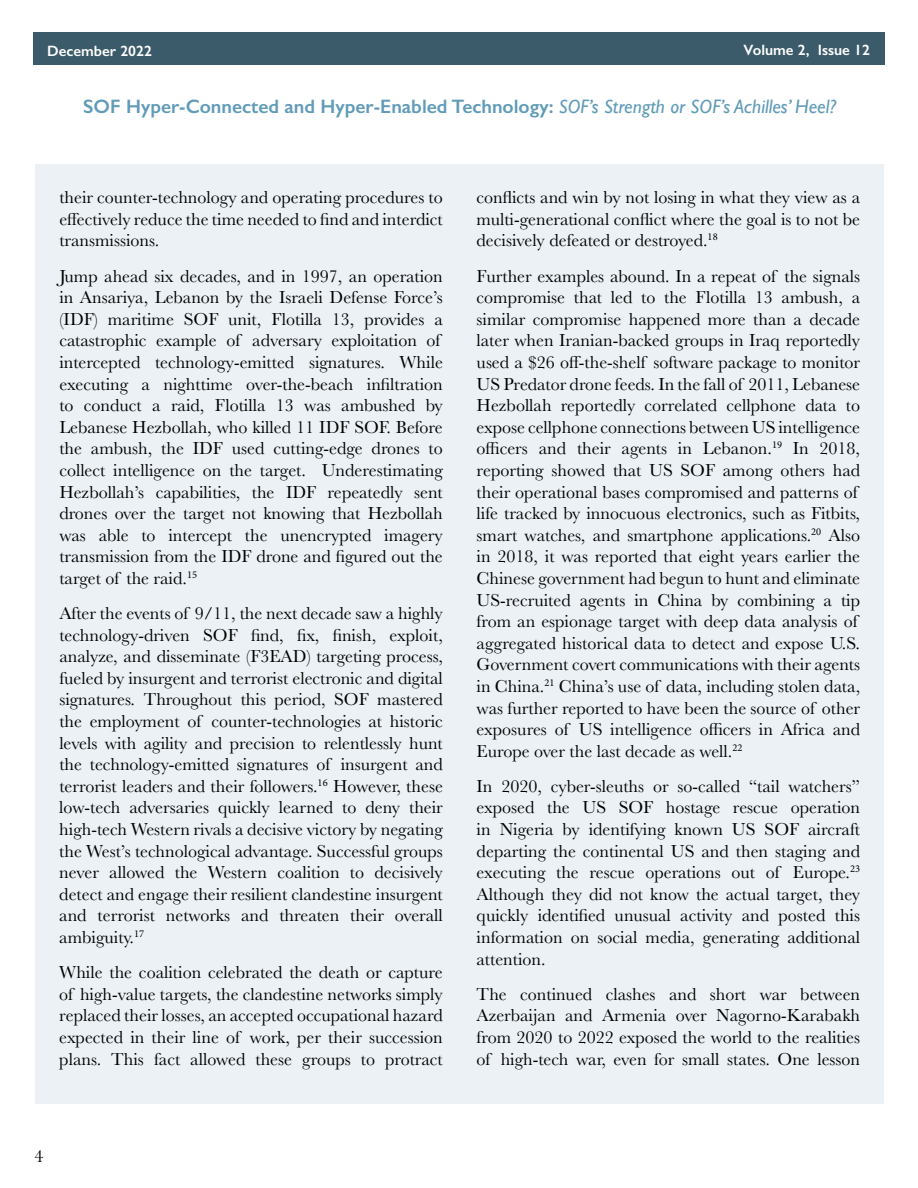
<style>
.page{position:relative;width:918px;height:1188px;background:#fff}
.page>*{position:absolute;margin:0;border:0;box-sizing:border-box;transform-origin:0 0}
.t1{font:600 19.5px "Gill Sans";color:#609bb8}
.t2{font:18px/21.6px "Baskerville";color:#000;text-align:justify}
.t3{font:600 15px "Gill Sans";color:#fff}
.s1{font-weight:400;font-style:italic}
</style>
<div class="page">
<div style="left:34px;top:33px;width:851px;height:32px;background:#3c5b6a"></div>
<div style="left:35px;top:164px;width:849px;height:940px;background:#ebf1f5"></div>
<p class="t3" style="left:47px;top:42px;width:106px">December 2022</p>
<p class="t3" style="left:744px;top:41px;width:128px">Volume 2, Issue 12</p>
<p class="t1" style="left:83px;top:95px;width:755px">SOF Hyper-Connected and Hyper-Enabled Technology: <span class="s1">SOF’s Strength or SOF’s Achilles’ Heel?</span></p>
<p class="t2" style="left:59px;top:187px;width:385px">their counter-technology and operating procedures to effectively reduce the time needed to find and interdict transmissions.</p>
<p class="t2" style="left:59px;top:265px;width:385px;text-align:left">Jump ahead six decades, and in 1997, an operation in Ansariya, Lebanon by the Israeli Defense Force’s (IDF) maritime SOF unit, Flotilla 13, provides a catastrophic example of adversary exploitation of intercepted technology-emitted signatures. While executing a nighttime over-the-beach infiltration to conduct a raid, Flotilla 13 was ambushed by Lebanese Hezbollah, who killed 11 IDF SOF. Before the ambush, the IDF used cutting-edge drones to collect intelligence on the target. Underestimating Hezbollah’s capabilities, the IDF repeatedly sent drones over the target not knowing that Hezbollah was able to intercept the unencrypted imagery transmission from the IDF drone and figured out the target of the raid.<sup>15</sup></p>
<p class="t2" style="left:59px;top:603px;width:385px">After the events of 9/11, the next decade saw a highly technology-driven SOF find, fix, finish, exploit, analyze, and disseminate (F3EAD) targeting process, fueled by insurgent and terrorist electronic and digital signatures. Throughout this period, SOF mastered the employment of counter-technologies at historic levels with agility and precision to relentlessly hunt the technology-emitted signatures of insurgent and terrorist leaders and their followers.<sup>16</sup> However, these low-tech adversaries quickly learned to deny their high-tech Western rivals a decisive victory by negating the West’s technological advantage. Successful groups never allowed the Western coalition to decisively detect and engage their resilient clandestine insurgent and terrorist networks and threaten their overall ambiguity.<sup>17</sup></p>
<p class="t2" style="left:59px;top:962px;width:385px">While the coalition celebrated the death or capture of high-value targets, the clandestine networks simply replaced their losses, an accepted occupational hazard expected in their line of work, per their succession plans. This fact allowed these groups to protract</p>
<p class="t2" style="left:34px;top:1145px;width:10px">4</p>
<p class="t2" style="left:477px;top:187px;width:385px">conflicts and win by not losing in what they view as a multi-generational conflict where the goal is to not be decisively defeated or destroyed.<sup>18</sup></p>
<p class="t2" style="left:477px;top:265px;width:385px;text-align:left">Further examples abound. In a repeat of the signals compromise that led to the Flotilla 13 ambush, a similar compromise happened more than a decade later when Iranian-backed groups in Iraq reportedly used a $26 off-the-shelf software package to monitor US Predator drone feeds. In the fall of 2011, Lebanese Hezbollah reportedly correlated cellphone data to expose cellphone connections between US intelligence officers and their agents in Lebanon.<sup>19</sup> In 2018, reporting showed that US SOF among others had their operational bases compromised and patterns of life tracked by innocuous electronics, such as Fitbits, smart watches, and smartphone applications.<sup>20</sup> Also in 2018, it was reported that eight years earlier the Chinese government had begun to hunt and eliminate US-recruited agents in China by combining a tip from an espionage target with deep data analysis of aggregated historical data to detect and expose U.S.<br>Government covert communications with their agents in China.<sup>21</sup> China’s use of data, including stolen data, was further reported to have been the source of other exposures of US intelligence officers in Africa and Europe over the last decade as well.<sup>22</sup></p>
<p class="t2" style="left:477px;top:775px;width:385px">In 2020, cyber-sleuths or so-called “tail watchers” exposed the US SOF hostage rescue operation in Nigeria by identifying known US SOF aircraft departing the continental US and then staging and executing the rescue operations out of Europe.<sup>23<br></sup>Although they did not know the actual target, they quickly identified unusual activity and posted this information on social media, generating additional attention.</p>
<p class="t2" style="left:477px;top:983px;width:385px">The continued clashes and short war between Azerbaijan and Armenia over Nagorno-Karabakh from 2020 to 2022 exposed the world to the realities of high-tech war, even for small states. One lesson</p>
</div>
